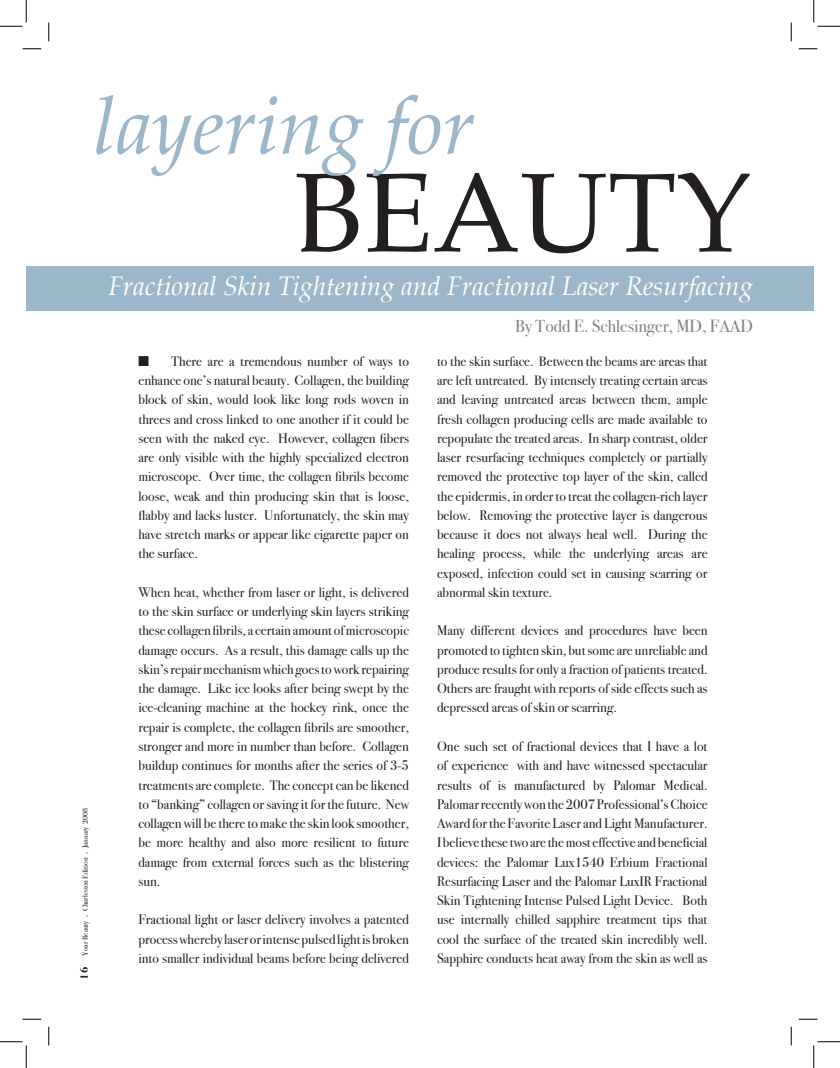
<style>
.page{position:relative;width:840px;height:1068px;background:#fff}
.page>*{position:absolute;margin:0;border:0;box-sizing:border-box;transform-origin:0 0}
.t1{font:112.5px "Palatino";color:#231f20}
.t2{font:italic 81.25px "Palatino";color:#9cb7c9}
.t3{font:italic 26.25px "Palatino";color:#fff}
.t4{font:17.5px "Bodoni Svty Two ITCTT Book";color:#808285}
.t5{font:13.75px/19.2px "Bodoni Svty Two ITCTT Book";color:#231f20;text-align:justify}
.t6{font:13.75px "Monotype Sorts";color:#231f20}
.t7{font:7.5px "Bodoni Svty Two ITCTT Book";color:#231f20}
.s1{font-family:"Bodoni Svty Two ITCTT Bold";font-size:11.25px}
.s2{font-size:15px;color:#e8548b}
</style>
<div class="page">
<div style="left:26px;top:267px;width:788px;height:44px;background:#9cb7c9"></div>
<svg style="left:22px;top:48px;width:19px;height:2px"></svg>
<svg style="left:799px;top:48px;width:19px;height:2px"></svg>
<svg style="left:22px;top:1018px;width:19px;height:2px"></svg>
<svg style="left:799px;top:1018px;width:19px;height:2px"></svg>
<svg style="left:48px;top:22px;width:2px;height:19px"></svg>
<svg style="left:48px;top:1026px;width:2px;height:19px"></svg>
<svg style="left:790px;top:22px;width:2px;height:19px"></svg>
<svg style="left:790px;top:1026px;width:2px;height:19px"></svg>
<svg style="left:0;top:0;width:27px;height:27px"></svg>
<svg style="left:0;top:1041px;width:27px;height:27px"></svg>
<svg style="left:814px;top:0;width:26px;height:27px"></svg>
<svg style="left:814px;top:1041px;width:26px;height:27px"></svg>
<h2 class="t2" style="left:93px;top:61px;width:383px">layering for</h2>
<h1 class="t1" style="left:295px;top:120px;width:458px">BEAUTY</h1>
<h3 class="t3" style="left:108px;top:265px;width:646px">Fractional Skin Tightening and Fractional Laser Resurfacing</h3>
<p class="t7" style="left:79px;top:979px;width:173px;rotate:-90deg"><span class="s1">16</span> Your Beauty <span class="s2">.</span> Charleston Edition <span class="s2">.</span> January 2008</p>
<p class="t6" style="left:138px;top:355px;width:12px">n</p>
<p class="t5" style="left:138px;top:350px;width:272px;text-indent:33px">There are a tremendous number of ways to enhance one’s natural beauty. Collagen, the building block of skin, would look like long rods woven in threes and cross linked to one another if it could be seen with the naked eye. However, collagen fibers are only visible with the highly specialized electron microscope. Over time, the collagen fibrils become loose, weak and thin producing skin that is loose, flabby and lacks luster. Unfortunately, the skin may have stretch marks or appear like cigarette paper on the surface.</p>
<p class="t5" style="left:138px;top:581px;width:272px">When heat, whether from laser or light, is delivered to the skin surface or underlying skin layers striking these collagen fibrils, a certain amount of microscopic damage occurs. As a result, this damage calls up the skin’s repair mechanism which goes to work repairing the damage. Like ice looks after being swept by the ice-cleaning machine at the hockey rink, once the repair is complete, the collagen fibrils are smoother, stronger and more in number than before. Collagen buildup continues for months after the series of 3-5 treatments are complete. The concept can be likened to “banking” collagen or saving it for the future. New collagen will be there to make the skin look smoother, be more healthy and also more resilient to future damage from external forces such as the blistering sun.</p>
<p class="t5" style="left:138px;top:908px;width:272px">Fractional light or laser delivery involves a patented process whereby laser or intense pulsed light is broken into smaller individual beams before being delivered</p>
<p class="t4" style="left:515px;top:312px;width:239px">By Todd E. Schlesinger, MD, FAAD</p>
<p class="t5" style="left:437px;top:350px;width:272px">to the skin surface. Between the beams are areas that are left untreated. By intensely treating certain areas and leaving untreated areas between them, ample fresh collagen producing cells are made available to repopulate the treated areas. In sharp contrast, older laser resurfacing techniques completely or partially removed the protective top layer of the skin, called the epidermis, in order to treat the collagen-rich layer below. Removing the protective layer is dangerous because it does not always heal well. During the healing process, while the underlying areas are exposed, infection could set in causing scarring or abnormal skin texture.</p>
<p class="t5" style="left:437px;top:620px;width:272px">Many different devices and procedures have been promoted to tighten skin, but some are unreliable and produce results for only a fraction of patients treated.<br>Others are fraught with reports of side effects such as depressed areas of skin or scarring.</p>
<p class="t5" style="left:437px;top:735px;width:272px">One such set of fractional devices that I have a lot of experience with and have witnessed spectacular results of is manufactured by Palomar Medical.<br>Palomar recently won the 2007 Professional’s Choice Award for the Favorite Laser and Light Manufacturer.<br>I believe these two are the most effective and beneficial devices: the Palomar Lux1540 Erbium Fractional Resurfacing Laser and the Palomar LuxIR Fractional Skin Tightening Intense Pulsed Light Device. Both use internally chilled sapphire treatment tips that cool the surface of the treated skin incredibly well.<br>Sapphire conducts heat away from the skin as well as</p>
</div>
